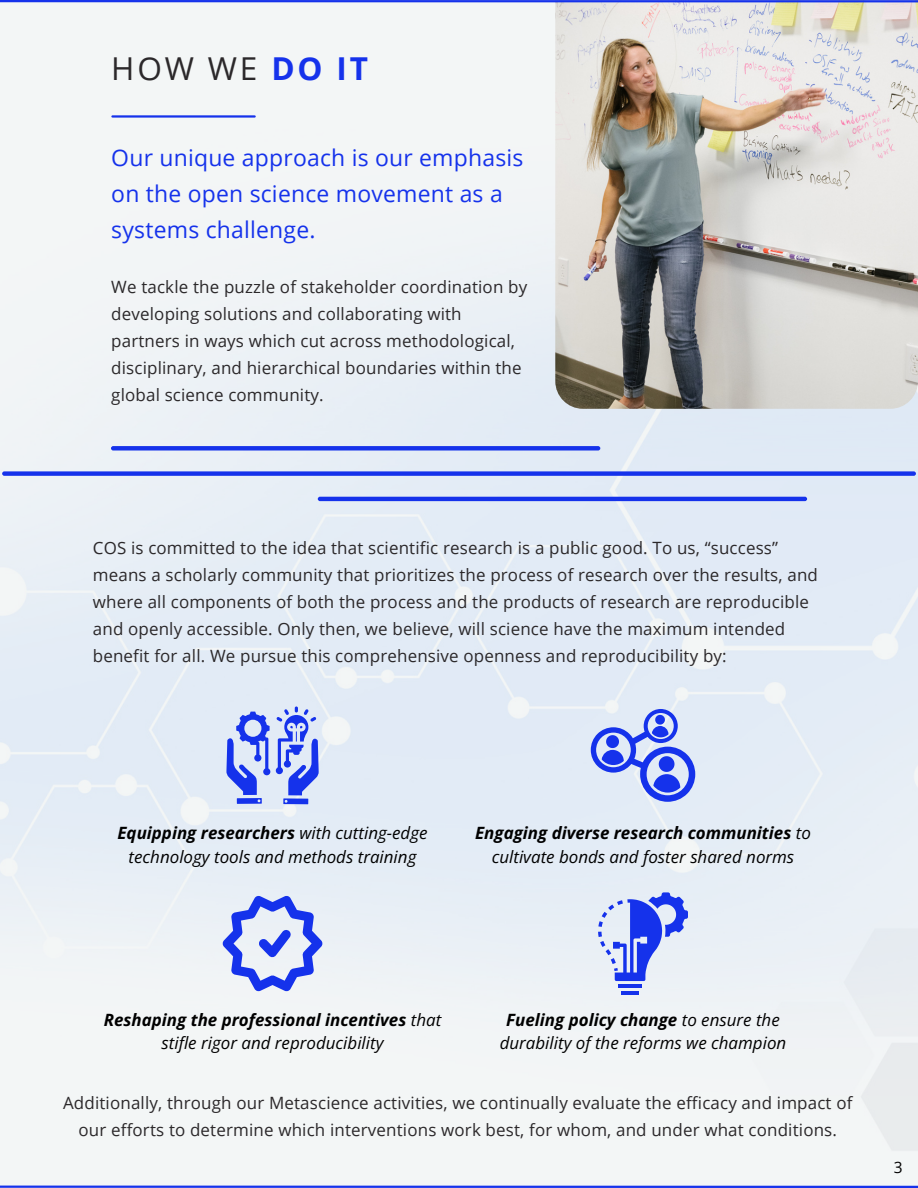
<style>
.page{position:relative;width:918px;height:1188px;background:#fff}
.page>*{position:absolute;margin:0;border:0;box-sizing:border-box;transform-origin:0 0}
.t1{font:31.5px "Open Sans";color:#2b282a}
.t2{font:22.95px/36px "Open Sans";letter-spacing:.01em;color:#1532eb}
.t3{font:16.95px/27px "Open Sans";letter-spacing:.01em;color:#2b282a}
.t4{font:italic 16.95px/23.7px "Open Sans";color:#000;text-align:center}
.t5{font:italic 700 16.95px/23.7px "Open Sans";color:#000;text-align:center}
.t6{font:15.45px "Open Sans";color:#000}
.s1{font-weight:700;color:#1532eb}
.s2{font-weight:700}
.s3{font-weight:400}
</style>
<div class="page">
<img style="left:0;top:2px;width:918px;height:1184px">
<hr style="left:112px;top:115px;width:143px;height:3px;background:#1532eb">
<img style="left:555px;top:2px;width:363px;height:407px">
<hr style="left:0;top:0;width:918px;height:2px;background:#1532eb">
<hr style="left:0;top:1186px;width:918px;height:2px;background:#1532eb">
<svg style="left:226px;top:706px;width:93px;height:98px;background:#99a9f2"></svg>
<svg style="left:591px;top:709px;width:104px;height:93px;background:#9babf2"></svg>
<svg style="left:223px;top:896px;width:99px;height:95px"></svg>
<hr style="left:618px;top:984px;width:24px;height:4px;background:#1532eb">
<hr style="left:622px;top:991px;width:17px;height:4px;background:#1532eb">
<svg style="left:598px;top:892px;width:90px;height:89px;background:#9cabf1"></svg>
<div style="left:2px;top:471px;width:914px;height:5px;background:#1532eb;border-radius:2px"></div>
<div style="left:111px;top:446px;width:489px;height:5px;background:#1532eb;border-radius:2px"></div>
<hr style="left:318px;top:497px;width:489px;height:4px;background:#1532eb;border-radius:2px">
<p class="t1" style="left:111px;top:46px;width:258px">HOW WE <span class="s1">DO IT</span></p>
<p class="t2" style="left:111px;top:139px;width:414px">Our unique approach is our emphasis on the open science movement as a systems challenge.</p>
<p class="t3" style="left:111px;top:273px;width:417px">We tackle the puzzle of stakeholder coordination by developing solutions and collaborating with partners in ways which cut across methodological, disciplinary, and hierarchical boundaries within the global science community.</p>
<p class="t3" style="left:93px;top:534px;width:727px">COS is committed to the idea that scientific research is a public good. To us, “success” means a scholarly community that prioritizes the process of research over the results, and where all components of both the process and the products of research are reproducible and openly accessible. Only then, we believe, will science have the maximum intended benefit for all. We pursue this comprehensive openness and reproducibility by:</p>
<p class="t4" style="left:117px;top:821px;width:312px"><span class="s2">Equipping researchers</span> with cutting-edge technology tools and methods training</p>
<p class="t4" style="left:475px;top:821px;width:337px"><span class="s2">Engaging diverse research communities</span> to cultivate bonds and foster shared norms</p>
<p class="t5" style="left:104px;top:1007px;width:339px">Reshaping the professional incentives <span class="s3">that stifle rigor and reproducibility</span></p>
<p class="t4" style="left:500px;top:1007px;width:288px"><span class="s2">Fueling policy change</span> to ensure the durability of the reforms we champion</p>
<p class="t3" style="left:63px;top:1089px;width:791px;text-align:center">Additionally, through our Metascience activities, we continually evaluate the efficacy and impact of our efforts to determine which interventions work best, for whom, and under what conditions.</p>
<p class="t6" style="left:894px;top:1156px;width:10px">3</p>
</div>
